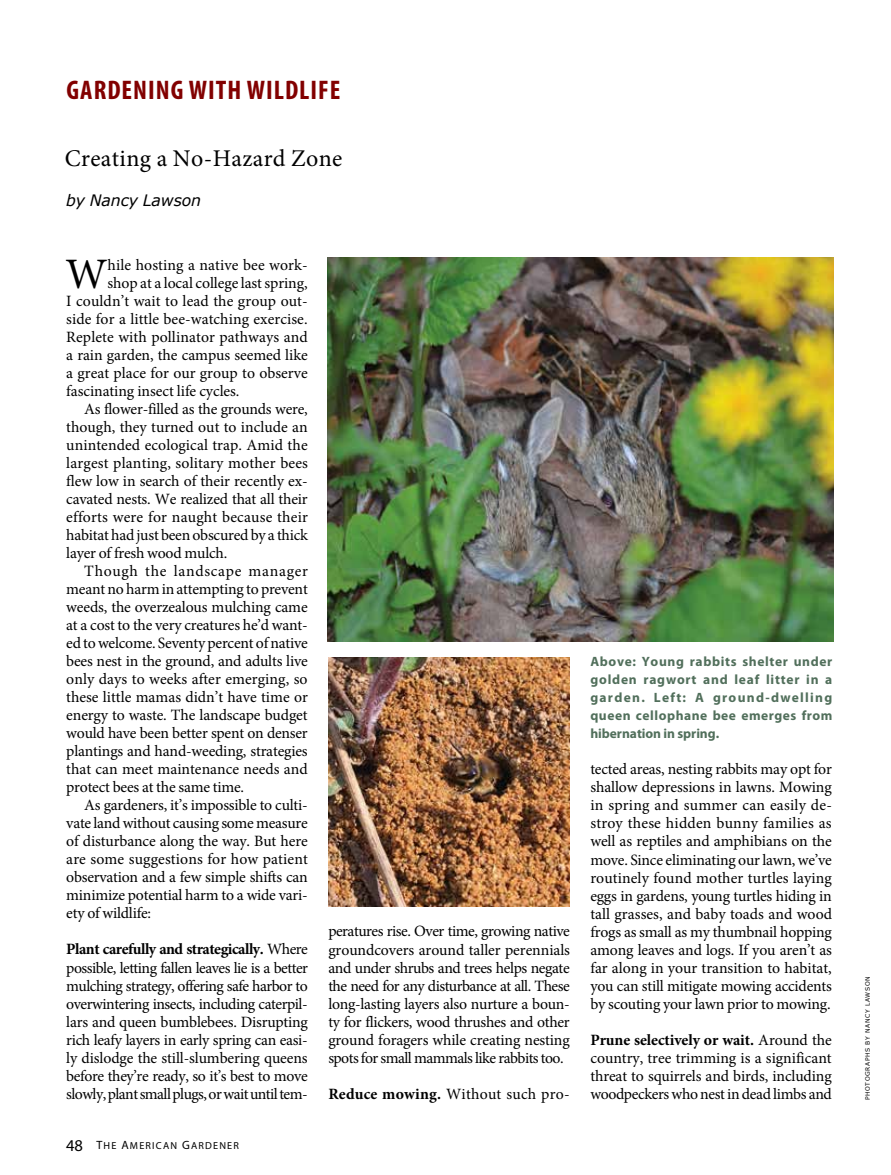
<style>
.page{position:relative;width:891px;height:1175px;background:#fff}
.page>*{position:absolute;margin:0;border:0;box-sizing:border-box;transform-origin:0 0}
.t1{font:43.5px "Minion Pro";color:#000}
.t2{font:700 condensed 27px "Myriad Pro";letter-spacing:.035em;color:#820000}
.t3{font:24px "Minion Pro";letter-spacing:.015em;color:#000}
.t4{font:15.75px/18px "Minion Pro";letter-spacing:-.01em;color:#000;text-align:justify}
.t5{font:15.75px "Minion Pro";letter-spacing:.01em;color:#000}
.t6{font:15.75px "Minion Pro";letter-spacing:.015em;color:#000}
.t7{font:15.75px "Minion Pro";letter-spacing:.045em;color:#000}
.t8{font:italic 15.75px "Verdana";letter-spacing:-.005em;color:#000}
.t9{font:700 13.5px/18px "Myriad Pro";letter-spacing:.04em;color:#516f5b;text-align:justify}
.t10{font:10.2px "Myriad Pro Regular SC850";letter-spacing:.12em;color:#000}
.t11{font:6px "Verdana";letter-spacing:.1em;color:#000}
.s1{font-weight:700}
.s2{font-family:"Myriad Pro";font-size:16.5px}
.s3{font-size:12px}
</style>
<div class="page">
<img style="left:328px;top:258px;width:506px;height:383px">
<img style="left:328px;top:657px;width:242px;height:249px">
<h2 class="t2" style="left:67px;top:74px;width:275px">GARDENING WITH WILDLIFE</h2>
<h3 class="t3" style="left:65px;top:143px;width:279px">Creating a No-Hazard Zone</h3>
<p class="t8" style="left:66px;top:190px;width:137px">by Nancy Lawson</p>
<h1 class="t1" style="left:66px;top:245px;width:44px">W</h1>
<p class="t4" style="left:108px;top:256px;width:202px">hile hosting a native bee work-</p>
<p class="t4" style="left:108px;top:274px;width:202px">shop at a local college last spring,</p>
<p class="t4" style="left:66px;top:292px;width:243px">I couldn’t wait to lead the group out-</p>
<p class="t4" style="left:66px;top:310px;width:243px">side for a little bee-watching exercise.</p>
<p class="t4" style="left:66px;top:328px;width:243px">Replete with pollinator pathways and</p>
<p class="t4" style="left:66px;top:346px;width:243px">a rain garden, the campus seemed like</p>
<p class="t4" style="left:66px;top:364px;width:243px">a great place for our group to observe</p>
<p class="t4" style="left:66px;top:382px;width:175px">fascinating insect life cycles.</p>
<p class="t4" style="left:84px;top:400px;width:225px">As flower-filled as the grounds were,</p>
<p class="t4" style="left:66px;top:418px;width:243px">though, they turned out to include an</p>
<p class="t4" style="left:66px;top:436px;width:243px">unintended ecological trap. Amid the</p>
<p class="t5" style="left:66px;top:452px;width:243px">largest planting, solitary mother bees</p>
<p class="t4" style="left:66px;top:472px;width:243px">flew low in search of their recently ex-</p>
<p class="t4" style="left:66px;top:490px;width:243px">cavated nests. We realized that all their</p>
<p class="t5" style="left:66px;top:506px;width:243px">efforts were for naught because their</p>
<p class="t4" style="left:66px;top:526px;width:243px">habitat had just been obscured by a thick</p>
<p class="t4" style="left:66px;top:544px;width:162px">layer of fresh wood mulch.</p>
<p class="t7" style="left:84px;top:560px;width:225px">Though the landscape manager</p>
<p class="t4" style="left:66px;top:580px;width:243px">meant no harm in attempting to prevent</p>
<p class="t4" style="left:66px;top:598px;width:243px">weeds, the overzealous mulching came</p>
<p class="t4" style="left:66px;top:616px;width:243px">at a cost to the very creatures he’d want-</p>
<p class="t4" style="left:66px;top:634px;width:243px">ed to welcome. Seventy percent of native</p>
<p class="t4" style="left:66px;top:652px;width:243px">bees nest in the ground, and adults live</p>
<p class="t4" style="left:66px;top:670px;width:243px">only days to weeks after emerging, so</p>
<p class="t4" style="left:66px;top:688px;width:243px">these little mamas didn’t have time or</p>
<p class="t4" style="left:66px;top:706px;width:243px">energy to waste. The landscape budget</p>
<p class="t4" style="left:66px;top:724px;width:243px">would have been better spent on denser</p>
<p class="t4" style="left:66px;top:742px;width:243px">plantings and hand-weeding, strategies</p>
<p class="t4" style="left:66px;top:760px;width:243px">that can meet maintenance needs and</p>
<p class="t4" style="left:66px;top:778px;width:179px">protect bees at the same time.</p>
<p class="t4" style="left:84px;top:796px;width:225px">As gardeners, it’s impossible to culti-</p>
<p class="t4" style="left:66px;top:814px;width:243px">vate land without causing some measure</p>
<p class="t4" style="left:66px;top:832px;width:243px">of disturbance along the way. But here</p>
<p class="t5" style="left:66px;top:848px;width:243px">are some suggestions for how patient</p>
<p class="t4" style="left:66px;top:868px;width:243px">observation and a few simple shifts can</p>
<p class="t4" style="left:66px;top:886px;width:243px">minimize potential harm to a wide vari-</p>
<p class="t4" style="left:66px;top:904px;width:86px">ety of wildlife:</p>
<p class="t4" style="left:66px;top:940px;width:243px"><span class="s1">Plant carefully and strategically.</span> Where possible, letting fallen leaves lie is a better mulching strategy, offering safe harbor to overwintering insects, including caterpil&shy;lars and queen bumblebees. Disrupting rich leafy layers in early spring can easi&shy;ly dislodge the still-slumbering queens before they’re ready, so it’s best to move slowly, plant small plugs, or wait until tem-</p>
<p class="t10" style="left:66px;top:1139px;width:175px"><span class="s2">48</span> <span class="s3">T</span>HE <span class="s3">A</span>MERICAN <span class="s3">G</span>ARDENER</p>
<p class="t4" style="left:328px;top:922px;width:243px">peratures rise. Over time, growing native groundcovers around taller perennials and under shrubs and trees helps negate the need for any disturbance at all. These long-lasting layers also nurture a boun&shy;ty for flickers, wood thrushes and other ground foragers while creating nesting spots for small mammals like rabbits too.</p>
<p class="t6" style="left:328px;top:1083px;width:243px"><span class="s1">Reduce mowing.</span> Without such pro-</p>
<p class="t9" style="left:590px;top:652px;width:244px">Above: Young rabbits shelter under golden ragwort and leaf litter in a garden. Left: A ground-dwelling queen cellophane bee emerges from hibernation in spring.</p>
<p class="t4" style="left:590px;top:760px;width:243px">tected areas, nesting rabbits may opt for shallow depressions in lawns. Mowing in spring and summer can easily de&shy;stroy these hidden bunny families as well as reptiles and amphibians on the move. Since eliminating our lawn, we’ve routinely found mother turtles laying eggs in gardens, young turtles hiding in tall grasses, and baby toads and wood frogs as small as my thumbnail hopping among leaves and logs. If you aren’t as far along in your transition to habitat, you can still mitigate mowing accidents by scouting your lawn prior to mowing.</p>
<p class="t4" style="left:590px;top:1030px;width:243px"><span class="s1">Prune selectively or wait.</span> Around the country, tree trimming is a significant threat to squirrels and birds, including woodpeckers who nest in dead limbs and</p>
<p class="t11" style="left:864px;top:1100px;width:125px;rotate:-90deg">PHOTOGRAPHS BY NANCY LAWSON</p>
</div>
